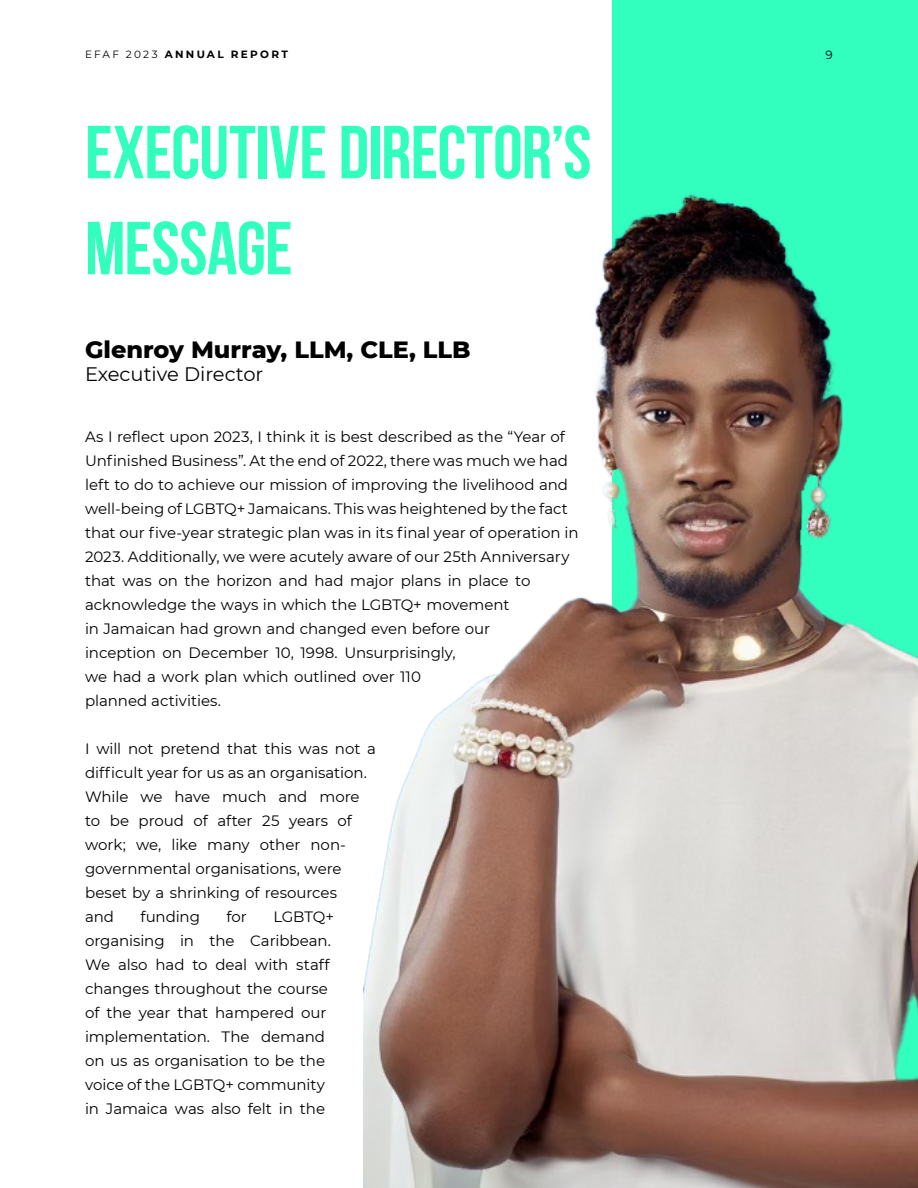
<style>
.page{position:relative;width:918px;height:1188px;background:#fff}
.page>*{position:absolute;margin:0;border:0;box-sizing:border-box;transform-origin:0 0}
.t1{font:700 75px/96px "Bebas Neue";letter-spacing:-.005em;color:#32ffbe}
.t2{font:800 24px "Montserrat";color:#000}
.t3{font:19.5px "Montserrat";color:#000}
.t4{font:15px/24px "Montserrat";letter-spacing:-.005em;color:#000}
.t5{font:12px "Montserrat";color:#000}
.t6{font:700 10.5px "Montserrat";letter-spacing:.22em;color:#000}
.s1{font-weight:400}
</style>
<div class="page">
<div style="left:612px;top:0;width:306px;height:1188px;background:#32ffbe"></div>
<img style="left:364px;top:194px;width:554px;height:994px">
<p class="t6" style="left:85px;top:47px;width:204px"><span class="s1">EFAF 2023</span> ANNUAL REPORT</p>
<p class="t5" style="left:826px;top:46px;width:9px">9</p>
<h1 class="t1" style="left:85px;top:103px;width:508px">EXECUTIVE DIRECTOR’S<br>MESSAGE</h1>
<h2 class="t2" style="left:85px;top:332px;width:387px">Glenroy Murray, LLM, CLE, LLB</h2>
<h3 class="t3" style="left:85px;top:361px;width:180px">Executive Director</h3>
<p class="t4" style="left:85px;top:424px;width:495px">As I reflect upon 2023, I think it is best described as the “Year of Unfinished Business”. At the end of 2022, there was much we had left to do to achieve our mission of improving the livelihood and well-being of LGBTQ+ Jamaicans. This was heightened by the fact that our five-year strategic plan was in its final year of operation in 2023. Additionally, we were acutely aware of our 25th Anniversary that was on the horizon and had major plans in place to acknowledge the ways in which the LGBTQ+ movement<br>in Jamaican had grown and changed even before our<br>inception on December 10, 1998. Unsurprisingly,<br>we had a work plan which outlined over 110<br>planned activities.</p>
<p class="t4" style="left:85px;top:736px;width:293px">I will not pretend that this was not a difficult year for us as an organisation.<br>While we have much and more to be proud of after 25 years of work; we, like many other non&shy;governmental organisations, were beset by a shrinking of resources<br>and</p>
<p class="t4" style="left:140px;top:904px;width:61px">funding</p>
<p class="t4" style="left:226px;top:904px;width:22px">for</p>
<p class="t4" style="left:85px;top:904px;width:250px;text-indent:188px">LGBTQ+ organising in the Caribbean.<br>We also had to deal with staff changes throughout the course of the year that hampered our implementation. The demand on us as organisation to be the voice of the LGBTQ+ community in Jamaica was also felt in the</p>
</div>
